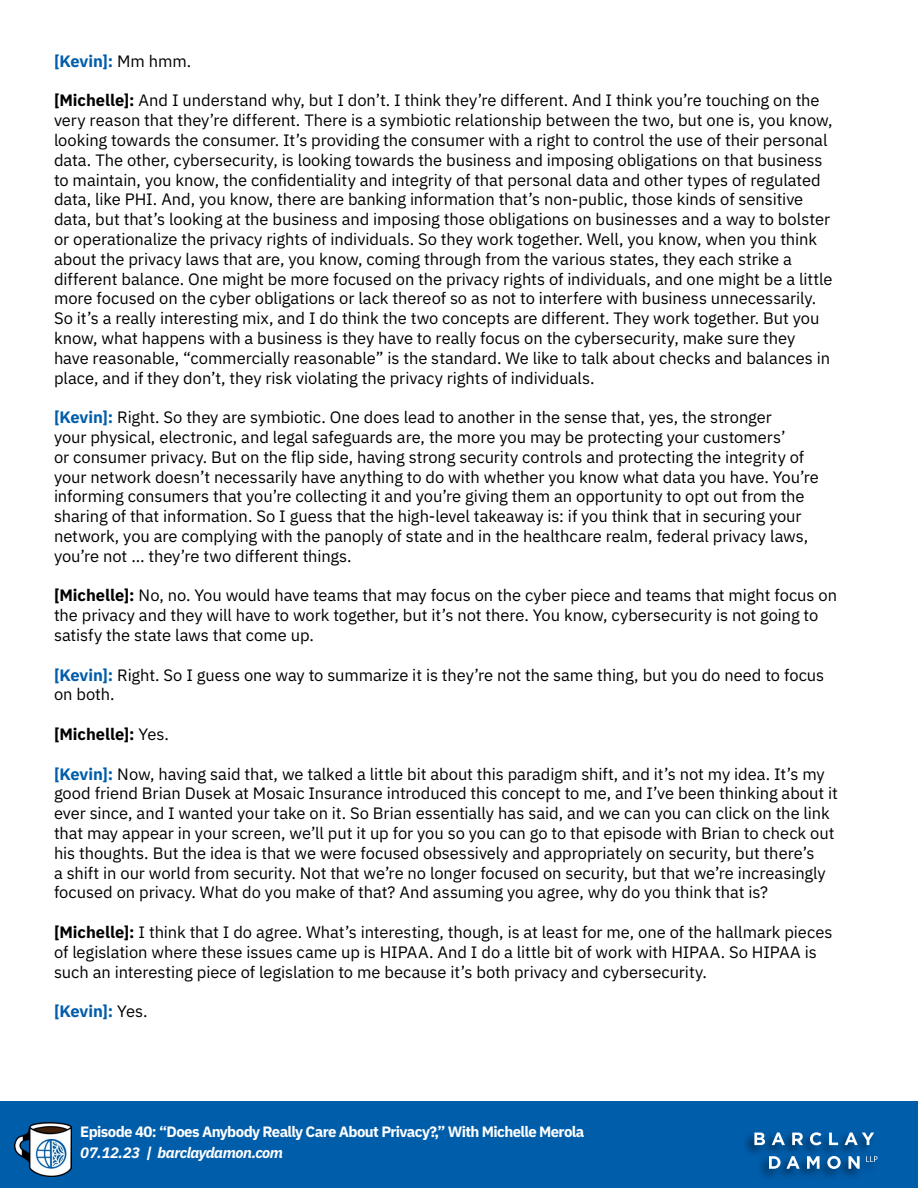
<style>
.page{position:relative;width:918px;height:1188px;background:#fff}
.page>*{position:absolute;margin:0;border:0;box-sizing:border-box;transform-origin:0 0}
.t1{font:16.5px/19.8px "IBM Plex Sans";letter-spacing:-.005em;color:#000}
.t2{font:700 16.5px "IBM Plex Sans";letter-spacing:-.01em;color:#005daa}
.t3{font:700 16.5px "IBM Plex Sans";color:#000}
.t4{font:700 15px "IBM Plex Sans";letter-spacing:-.04em;color:#fff}
.t5{font:italic 700 15px "IBM Plex Sans";letter-spacing:-.03em;color:#fff}
.s1{font-weight:400;color:#000}
.s2{font-weight:700}
.s3{font-weight:700;color:#005daa}
.s4{font-weight:400}
</style>
<div class="page">
<div style="left:0;top:1102px;width:918px;height:86px;background:#005daa"></div>
<img style="left:15px;top:1123px;width:56px;height:53px">
<div style="left:742px;top:1130px;width:138px;height:51px;background:#000;opacity:.55"></div>
<svg style="left:866px;top:1156px;width:11px;height:6px"></svg>
<svg style="left:754px;top:1133px;width:11px;height:12px"></svg>
<svg style="left:772px;top:1132px;width:13px;height:13px"></svg>
<svg style="left:792px;top:1133px;width:11px;height:12px"></svg>
<svg style="left:810px;top:1132px;width:12px;height:13px"></svg>
<svg style="left:829px;top:1133px;width:9px;height:12px"></svg>
<svg style="left:845px;top:1132px;width:29px;height:13px"></svg>
<svg style="left:769px;top:1156px;width:31px;height:13px"></svg>
<svg style="left:807px;top:1156px;width:13px;height:13px"></svg>
<svg style="left:827px;top:1156px;width:14px;height:13px"></svg>
<svg style="left:848px;top:1156px;width:12px;height:13px"></svg>
<p class="t2" style="left:54px;top:48px;width:139px">[Kevin]: <span class="s1">Mm hmm.</span></p>
<p class="t1" style="left:54px;top:89px;width:780px"><span class="s2">[Michelle]:</span> And I understand why, but I don’t. I think they’re different. And I think you’re touching on the very reason that they’re different. There is a symbiotic relationship between the two, but one is, you know, looking towards the consumer. It’s providing the consumer with a right to control the use of their personal data. The other, cybersecurity, is looking towards the business and imposing obligations on that business to maintain, you know, the confidentiality and integrity of that personal data and other types of regulated data, like PHI. And, you know, there are banking information that’s non-public, those kinds of sensitive data, but that’s looking at the business and imposing those obligations on businesses and a way to bolster or operationalize the privacy rights of individuals. So they work together. Well, you know, when you think about the privacy laws that are, you know, coming through from the various states, they each strike a different balance. One might be more focused on the privacy rights of individuals, and one might be a little more focused on the cyber obligations or lack thereof so as not to interfere with business unnecessarily.<br>So it’s a really interesting mix, and I do think the two concepts are different. They work together. But you know, what happens with a business is they have to really focus on the cybersecurity, make sure they have reasonable, “commercially reasonable” is the standard. We like to talk about checks and balances in place, and if they don’t, they risk violating the privacy rights of individuals.</p>
<p class="t1" style="left:54px;top:406px;width:766px"><span class="s3">[Kevin]:</span> Right. So they are symbiotic. One does lead to another in the sense that, yes, the stronger<br>your physical, electronic, and legal safeguards are, the more you may be protecting your customers’<br>or consumer privacy. But on the flip side, having strong security controls and protecting the integrity of your network doesn’t necessarily have anything to do with whether you know what data you have. You’re informing consumers that you’re collecting it and you’re giving them an opportunity to opt out from the sharing of that information. So I guess that the high-level takeaway is: if you think that in securing your network, you are complying with the panoply of state and in the healthcare realm, federal privacy laws, you’re not … they’re two different things.</p>
<p class="t1" style="left:54px;top:584px;width:785px"><span class="s2">[Michelle]:</span> No, no. You would have teams that may focus on the cyber piece and teams that might focus on the privacy and they will have to work together, but it’s not there. You know, cybersecurity is not going to satisfy the state laws that come up.</p>
<p class="t1" style="left:54px;top:664px;width:772px"><span class="s3">[Kevin]:</span> Right. So I guess one way to summarize it is they’re not the same thing, but you do need to focus on both.</p>
<p class="t3" style="left:54px;top:721px;width:116px">[Michelle]: <span class="s4">Yes.</span></p>
<p class="t1" style="left:54px;top:763px;width:786px"><span class="s3">[Kevin]:</span> Now, having said that, we talked a little bit about this paradigm shift, and it’s not my idea. It’s my good friend Brian Dusek at Mosaic Insurance introduced this concept to me, and I’ve been thinking about it ever since, and I wanted your take on it. So Brian essentially has said, and we can you can click on the link that may appear in your screen, we’ll put it up for you so you can go to that episode with Brian to check out his thoughts. But the idea is that we were focused obsessively and appropriately on security, but there’s<br>a shift in our world from security. Not that we’re no longer focused on security, but that we’re increasingly focused on privacy. What do you make of that? And assuming you agree, why do you think that is?</p>
<p class="t1" style="left:54px;top:921px;width:780px"><span class="s2">[Michelle]:</span> I think that I do agree. What’s interesting, though, is at least for me, one of the hallmark pieces of legislation where these issues came up is HIPAA. And I do a little bit of work with HIPAA. So HIPAA is such an interesting piece of legislation to me because it’s both privacy and cybersecurity.</p>
<p class="t2" style="left:54px;top:998px;width:95px">[Kevin]: <span class="s1">Yes.</span></p>
<p class="t4" style="left:80px;top:1119px;width:506px">Episode 40: “Does Anybody Really Care About Privacy?,” With Michelle Merola</p>
<p class="t5" style="left:80px;top:1140px;width:204px">07.12.23 | barclaydamon.com</p>
</div>
